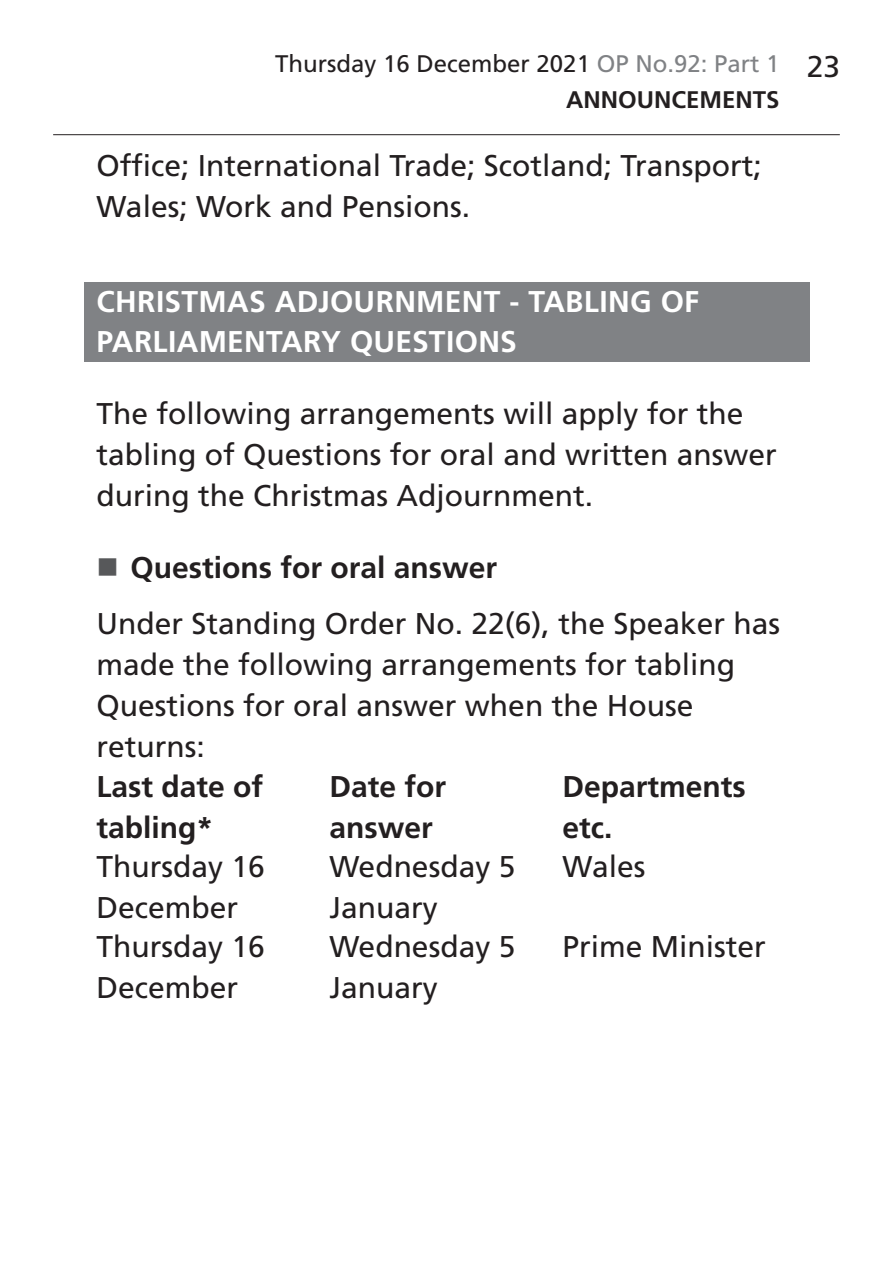
<style>
.page{position:relative;width:893px;height:1263px;background:#fff}
.page>*{position:absolute;margin:0;border:0;box-sizing:border-box;transform-origin:0 0}
.t1{font:30px/41px "Frutiger LT Std";color:#231f20}
.BoldTimingHeading{font:700 30px/41px "Frutiger LT Std";color:#231f20}
.Heading2Grey{font:700 30px/41px "Frutiger LT Std";letter-spacing:.01em;color:#fff}
.t2{font:24px/35.5px "Frutiger LT Std";color:#231f20}
.s1{color:#808285}
.s2{font-weight:700}
</style>
<div class="page">
<hr style="left:53px;top:134px;width:787px;height:1px;background:#231f20">
<div style="left:84px;top:283px;width:725px;height:79px;background:#808285"></div>
<p class="t2" style="left:566px;top:46px;width:215px;text-indent:-291px">Thursday 16 December 2021 <span class="s1">OP No.92: Part 1<br></span><span class="s2">Announcements</span></p>
<p class="t1" style="left:807px;top:46px;width:35px">23</p>
<p class="t1" style="left:97px;top:145px;width:667px">Office; International Trade; Scotland; Transport;<br>Wales; Work and Pensions.</p>
<p class="Heading2Grey" style="left:97px;top:281px;width:604px">CHRISTMAS ADJOURNMENT - TABLING OF<br>PARLIAMENTARY QUESTIONS</p>
<p class="t1" style="left:97px;top:393px;width:682px">The following arrangements will apply for the tabling of Questions for oral and written answer during the Christmas Adjournment.</p>
<p class="BoldTimingHeading" style="left:131px;top:547px;width:368px">Questions for oral answer</p>
<p class="t1" style="left:97px;top:604px;width:685px">Under Standing Order No. 22(6), the Speaker has made the following arrangements for tabling Questions for oral answer when the House returns:</p>
<p class="BoldTimingHeading" style="left:97px;top:766px;width:168px">Last date of tabling*</p>
<p class="BoldTimingHeading" style="left:330px;top:766px;width:118px">Date for answer</p>
<p class="BoldTimingHeading" style="left:563px;top:766px;width:185px">Departments etc.</p>
<p class="t1" style="left:97px;top:846px;width:170px">Thursday 16<br>December</p>
<p class="t1" style="left:330px;top:846px;width:187px">Wednesday 5<br>January</p>
<p class="t1" style="left:563px;top:846px;width:84px">Wales</p>
<p class="t1" style="left:97px;top:927px;width:170px">Thursday 16<br>December</p>
<p class="t1" style="left:330px;top:927px;width:187px">Wednesday 5<br>January</p>
<p class="t1" style="left:563px;top:927px;width:205px">Prime Minister</p>
</div>
